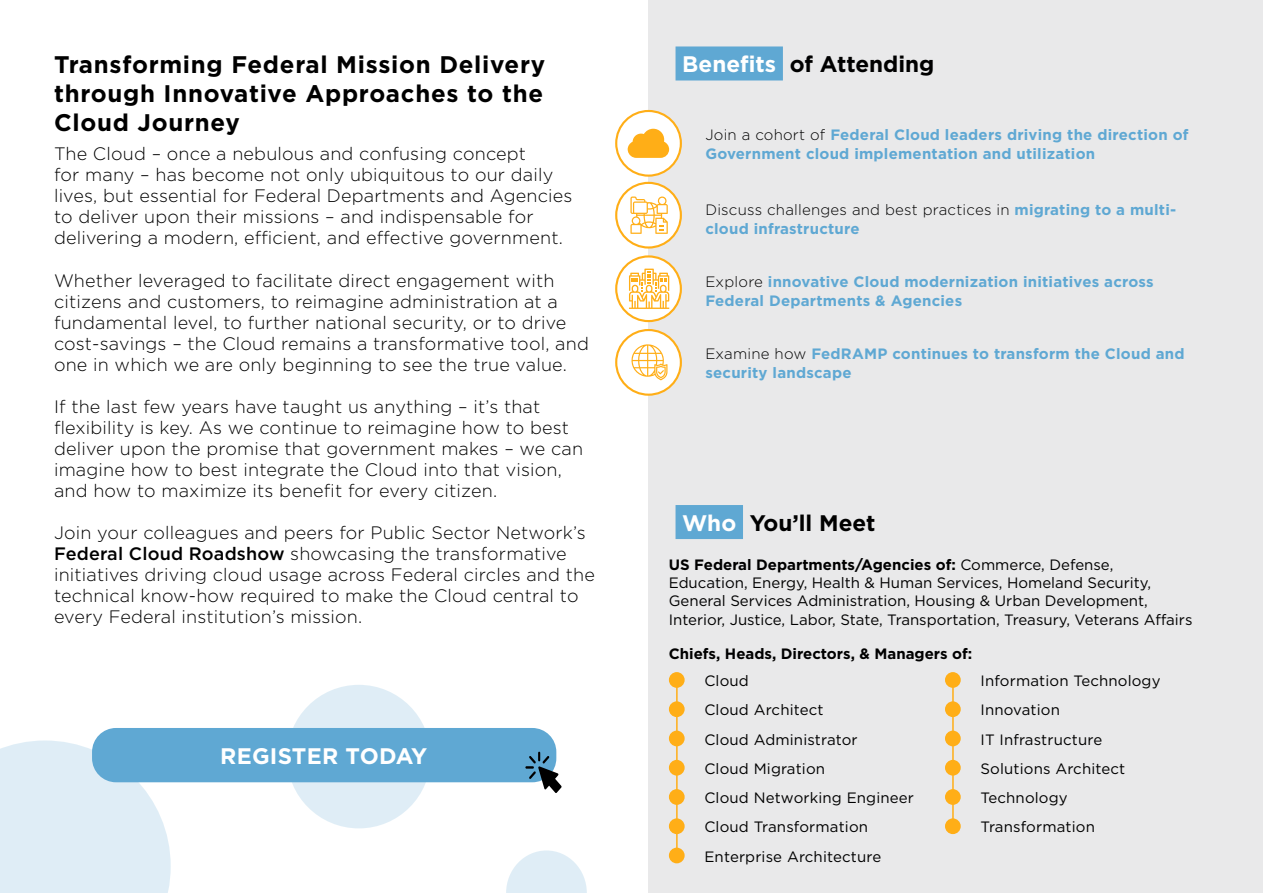
<style>
.page{position:relative;width:1263px;height:893px;background:#fff}
.page>*{position:absolute;margin:0;border:0;box-sizing:border-box;transform-origin:0 0}
.t1{font:700 24px/28.8px "Gotham";letter-spacing:.03em;color:#000}
.t2{font:700 22.5px "Gotham";color:#000}
.t3{font:700 22.5px "Gotham";letter-spacing:.01em;color:#fff}
.t4{font:300 18px/21px "Gotham";letter-spacing:.01em;color:#000}
.t5{font:15px/18px "Gotham";color:#000}
.t6{font:700 15px/19.5px "Gotham";letter-spacing:.015em;color:#5fa8d3}
.t7{font:700 15px "Gotham";color:#000}
.s1{color:#fff}
.s2{font-weight:500}
.s3{font-weight:300;color:#000}
.s4{font-weight:700}
.s5{font-size:60px;color:#ffae17}
</style>
<div class="page">
<div style="left:648px;top:0;width:615px;height:893px;background:#e9e9ea"></div>
<hr style="left:952px;top:678px;width:2px;height:153px;background:#ffae17">
<hr style="left:676px;top:678px;width:2px;height:182px;background:#ffae17">
<div style="left:675px;top:505px;width:68px;height:34px;background:#5fa8d3"></div>
<svg style="left:616px;top:256px;width:65px;height:65px"></svg>
<div style="left:615px;top:255px;width:67px;height:67px;border:2px solid #ffae17;border-radius:50%"></div>
<div style="left:616px;top:183px;width:65px;height:64px;background:#fff;border-radius:50%"></div>
<div style="left:615px;top:182px;width:67px;height:67px;border:2px solid #ffae17;border-radius:50%"></div>
<div style="left:616px;top:111px;width:65px;height:65px;background:#fff;border-radius:50%"></div>
<div style="left:615px;top:110px;width:67px;height:67px;border:2px solid #ffae17;border-radius:50%"></div>
<div style="left:616px;top:330px;width:65px;height:65px;background:#fff;border-radius:50%"></div>
<div style="left:615px;top:329px;width:67px;height:67px;border:2px solid #ffae17;border-radius:50%"></div>
<div style="left:675px;top:46px;width:108px;height:35px;background:#5fa8d3"></div>
<svg style="left:628px;top:129px;width:41px;height:29px"></svg>
<svg style="left:631px;top:344px;width:36px;height:36px"></svg>
<div style="left:0;top:740px;width:171px;height:153px;background:#dfedf6"></div>
<div style="left:287px;top:685px;width:144px;height:143px;background:#dfedf6;border-radius:50%"></div>
<svg style="left:506px;top:850px;width:81px;height:43px"></svg>
<div style="left:92px;top:728px;width:464px;height:54px;background:#5fa8d3;border-radius:24px"></div>
<svg style="left:525px;top:752px;width:37px;height:41px"></svg>
<svg style="left:630px;top:196px;width:38px;height:38px"></svg>
<svg style="left:629px;top:269px;width:40px;height:40px"></svg>
<h1 class="t1" style="left:54px;top:50px;width:493px">Transforming Federal Mission Delivery</h1>
<p class="t2" style="left:682px;top:49px;width:254px"><span class="s1">Benefits</span> of Attending</p>
<h1 class="t1" style="left:54px;top:79px;width:491px">through Innovative Approaches to the<br>Cloud Journey</h1>
<p class="t4" style="left:54px;top:143px;width:520px">The Cloud – once a nebulous and confusing concept<br>for many – has become not only ubiquitous to our daily lives, but essential for Federal Departments and Agencies to deliver upon their missions – and indispensable for delivering a modern, efficient, and effective government.</p>
<p class="t4" style="left:54px;top:269px;width:536px">Whether leveraged to facilitate direct engagement with citizens and customers, to reimagine administration at a fundamental level, to further national security, or to drive cost-savings – the Cloud remains a transformative tool, and one in which we are only beginning to see the true value.</p>
<p class="t4" style="left:54px;top:396px;width:531px">If the last few years have taught us anything – it’s that flexibility is key. As we continue to reimagine how to best deliver upon the promise that government makes – we can imagine how to best integrate the Cloud into that vision, and how to maximize its benefit for every citizen.</p>
<p class="t4" style="left:54px;top:522px;width:542px">Join your colleagues and peers for Public Sector Network’s <span class="s2">Federal Cloud Roadshow</span> showcasing the transformative initiatives driving cloud usage across Federal circles and the technical know-how required to make the Cloud central to every Federal institution’s mission.</p>
<p class="t6" style="left:705px;top:124px;width:485px"><span class="s3">Join a cohort of</span> Federal Cloud leaders driving the direction of<br>Government cloud implementation and utilization</p>
<p class="t6" style="left:705px;top:200px;width:472px"><span class="s3">Discuss challenges and best practices in</span> migrating to a multi&shy;cloud infrastructure</p>
<p class="t6" style="left:705px;top:271px;width:450px"><span class="s3">Explore</span> innovative Cloud modernization initiatives across<br>Federal Departments &amp; Agencies</p>
<p class="t6" style="left:705px;top:343px;width:481px"><span class="s3">Examine how</span> FedRAMP continues to transform the Cloud and security landscape</p>
<p class="t2" style="left:682px;top:508px;width:195px"><span class="s1">Who</span> You’ll Meet</p>
<p class="t5" style="left:669px;top:556px;width:525px"><span class="s4">US Federal Departments/Agencies of:</span> Commerce, Defense, Education, Energy, Health &amp; Human Services, Homeland Security, General Services Administration, Housing &amp; Urban Development, Interior, Justice, Labor, State, Transportation, Treasury, Veterans Affairs</p>
<p class="t3" style="left:220px;top:741px;width:209px">REGISTER TODAY</p>
<p class="t7" style="left:669px;top:644px;width:305px">Chiefs, Heads, Directors, &amp; Managers of:</p>
<p class="t5" style="left:662px;top:671px;width:88px"><span class="s5">•</span> Cloud</p>
<p class="t5" style="left:662px;top:701px;width:163px"><span class="s5">•</span> Cloud Architect</p>
<p class="t5" style="left:662px;top:730px;width:197px"><span class="s5">•</span> Cloud Administrator</p>
<p class="t5" style="left:662px;top:759px;width:164px"><span class="s5">•</span> Cloud Migration</p>
<p class="t5" style="left:662px;top:788px;width:253px"><span class="s5">•</span> Cloud Networking Engineer</p>
<p class="t5" style="left:662px;top:818px;width:207px"><span class="s5">•</span> Cloud Transformation</p>
<p class="t5" style="left:662px;top:847px;width:220px"><span class="s5">•</span> Enterprise Architecture</p>
<p class="t5" style="left:938px;top:671px;width:224px"><span class="s5">•</span> Information Technology</p>
<p class="t5" style="left:938px;top:701px;width:123px"><span class="s5">•</span> Innovation</p>
<p class="t5" style="left:938px;top:730px;width:165px"><span class="s5">•</span> IT Infrastructure</p>
<p class="t5" style="left:938px;top:759px;width:188px"><span class="s5">•</span> Solutions Architect</p>
<p class="t5" style="left:938px;top:788px;width:131px"><span class="s5">•</span> Technology</p>
<p class="t5" style="left:938px;top:818px;width:158px"><span class="s5">•</span> Transformation</p>
</div>
